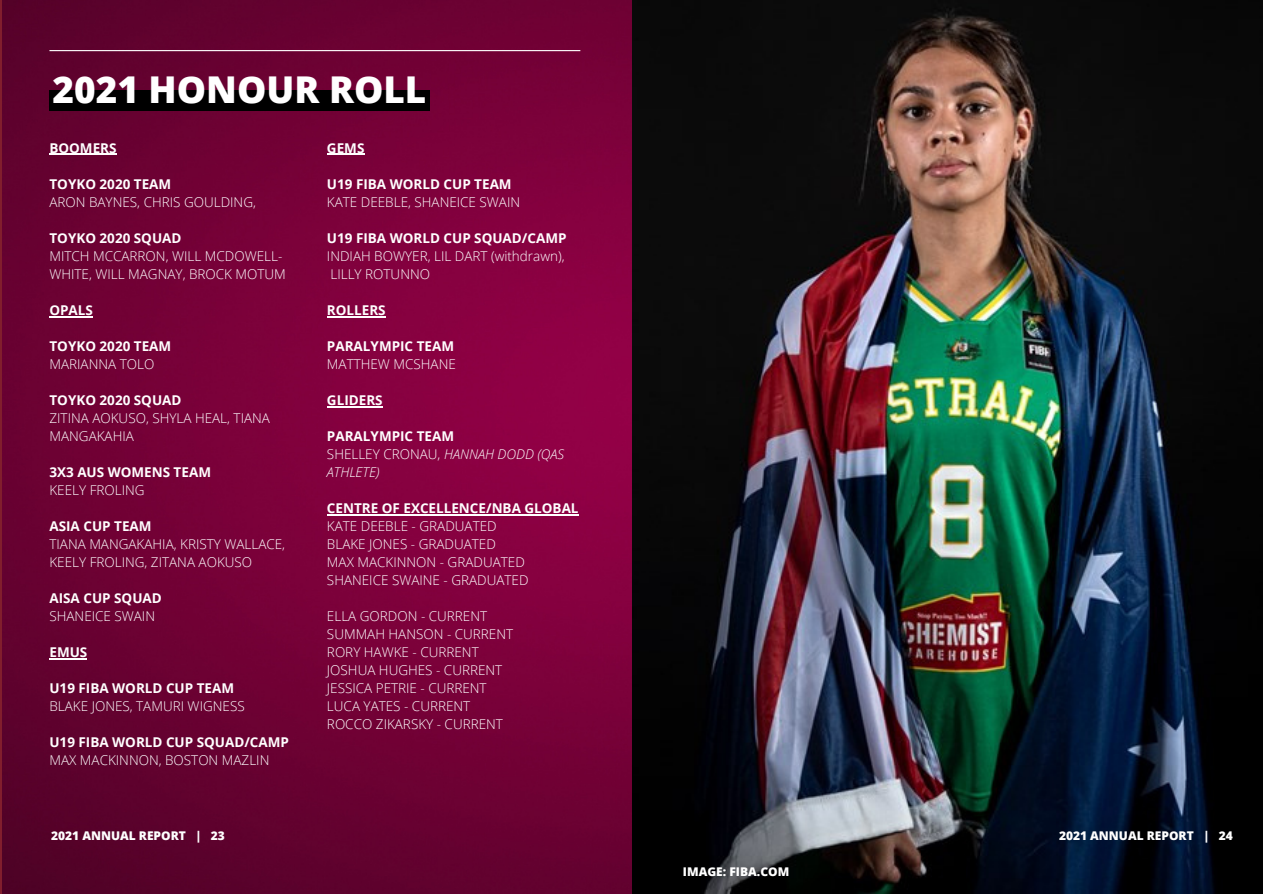
<style>
.page{position:relative;width:1263px;height:894px;background:#fff}
.page>*{position:absolute;margin:0;border:0;box-sizing:border-box;transform-origin:0 0}
.t1{font:800 36.9px "Open Sans";color:#fff}
.t2{font:300 13.5px/18px "Open Sans";color:#fff}
.t3{font:700 13.5px "Open Sans";color:#fff}
.t4{font:italic 300 13.5px/18px "Open Sans";color:#fff}
.t5{font:800 12px "Open Sans";color:#fff}
.s1{font-weight:700;font-style:normal}
.s2{font-style:normal}
</style>
<div class="page">
<img style="left:2px;top:0;width:1261px;height:893px">
<hr style="left:49px;top:50px;width:531px;height:1px;background:#fff">
<div style="left:50px;top:91px;width:380px;height:20px;background:#000"></div>
<img style="left:632px;top:0;width:630px;height:893px">
<hr style="left:49px;top:154px;width:68px;height:1px;background:#fff">
<hr style="left:49px;top:316px;width:44px;height:1px;background:#fff">
<hr style="left:49px;top:658px;width:38px;height:1px;background:#fff">
<hr style="left:327px;top:154px;width:37px;height:1px;background:#fff">
<hr style="left:327px;top:316px;width:59px;height:1px;background:#fff">
<hr style="left:327px;top:406px;width:56px;height:1px;background:#fff">
<hr style="left:327px;top:514px;width:252px;height:1px;background:#fff">
<h1 class="t1" style="left:52px;top:64px;width:375px">2021 HONOUR ROLL</h1>
<p class="t3" style="left:49px;top:138px;width:69px">BOOMERS</p>
<p class="t3" style="left:49px;top:174px;width:123px">TOYKO 2020 TEAM</p>
<p class="t2" style="left:49px;top:192px;width:208px">ARON BAYNES, CHRIS GOULDING,</p>
<p class="t3" style="left:49px;top:228px;width:134px">TOYKO 2020 SQUAD</p>
<p class="t2" style="left:49px;top:246px;width:238px">MITCH MCCARRON, WILL MCDOWELL-<br>WHITE, WILL MAGNAY, BROCK MOTUM</p>
<p class="t3" style="left:49px;top:300px;width:45px">OPALS</p>
<p class="t3" style="left:49px;top:336px;width:123px">TOYKO 2020 TEAM</p>
<p class="t2" style="left:49px;top:354px;width:106px">MARIANNA TOLO</p>
<p class="t3" style="left:49px;top:390px;width:134px">TOYKO 2020 SQUAD</p>
<p class="t2" style="left:49px;top:408px;width:222px">ZITINA AOKUSO, SHYLA HEAL, TIANA<br>MANGAKAHIA</p>
<p class="t3" style="left:49px;top:462px;width:163px">3X3 AUS WOMENS TEAM</p>
<p class="t2" style="left:49px;top:480px;width:97px">KEELY FROLING</p>
<p class="t3" style="left:49px;top:516px;width:104px">ASIA CUP TEAM</p>
<p class="t2" style="left:49px;top:534px;width:237px">TIANA MANGAKAHIA, KRISTY WALLACE,<br>KEELY FROLING, ZITANA AOKUSO</p>
<p class="t3" style="left:49px;top:588px;width:114px">AISA CUP SQUAD</p>
<p class="t2" style="left:49px;top:606px;width:107px">SHANEICE SWAIN</p>
<p class="t3" style="left:49px;top:642px;width:39px">EMUS</p>
<p class="t3" style="left:49px;top:678px;width:186px">U19 FIBA WORLD CUP TEAM</p>
<p class="t2" style="left:49px;top:696px;width:197px">BLAKE JONES, TAMURI WIGNESS</p>
<p class="t3" style="left:49px;top:732px;width:241px">U19 FIBA WORLD CUP SQUAD/CAMP</p>
<p class="t2" style="left:49px;top:750px;width:221px">MAX MACKINNON, BOSTON MAZLIN</p>
<p class="t5" style="left:51px;top:827px;width:175px">2021 ANNUAL REPORT | 23</p>
<p class="t3" style="left:327px;top:138px;width:39px">GEMS</p>
<p class="t3" style="left:327px;top:174px;width:186px">U19 FIBA WORLD CUP TEAM</p>
<p class="t2" style="left:327px;top:192px;width:195px">KATE DEEBLE, SHANEICE SWAIN</p>
<p class="t3" style="left:327px;top:228px;width:241px">U19 FIBA WORLD CUP SQUAD/CAMP</p>
<p class="t2" style="left:327px;top:246px;width:239px">INDIAH BOWYER, LIL DART (withdrawn),<br>LILLY ROTUNNO</p>
<p class="t3" style="left:327px;top:300px;width:60px">ROLLERS</p>
<p class="t3" style="left:327px;top:336px;width:129px">PARALYMPIC TEAM</p>
<p class="t2" style="left:327px;top:354px;width:130px">MATTHEW MCSHANE</p>
<p class="t3" style="left:327px;top:390px;width:57px">GLIDERS</p>
<p class="t4" style="left:327px;top:426px;width:239px"><span class="s1">PARALYMPIC TEAM<br></span><span class="s2">SHELLEY CRONAU,</span> HANNAH DODD (QAS<br>ATHLETE)</p>
<p class="t3" style="left:327px;top:498px;width:253px">CENTRE OF EXCELLENCE/NBA GLOBAL</p>
<p class="t2" style="left:327px;top:516px;width:203px">KATE DEEBLE - GRADUATED<br>BLAKE JONES - GRADUATED<br>MAX MACKINNON - GRADUATED<br>SHANEICE SWAINE - GRADUATED</p>
<p class="t2" style="left:327px;top:606px;width:188px">ELLA GORDON - CURRENT<br>SUMMAH HANSON - CURRENT<br>RORY HAWKE - CURRENT<br>JOSHUA HUGHES - CURRENT<br>JESSICA PETRIE - CURRENT<br>LUCA YATES - CURRENT<br>ROCCO ZIKARSKY - CURRENT</p>
<p class="t5" style="left:683px;top:863px;width:108px">IMAGE: FIBA.COM</p>
<p class="t5" style="left:1059px;top:827px;width:175px">2021 ANNUAL REPORT | 24</p>
</div>
